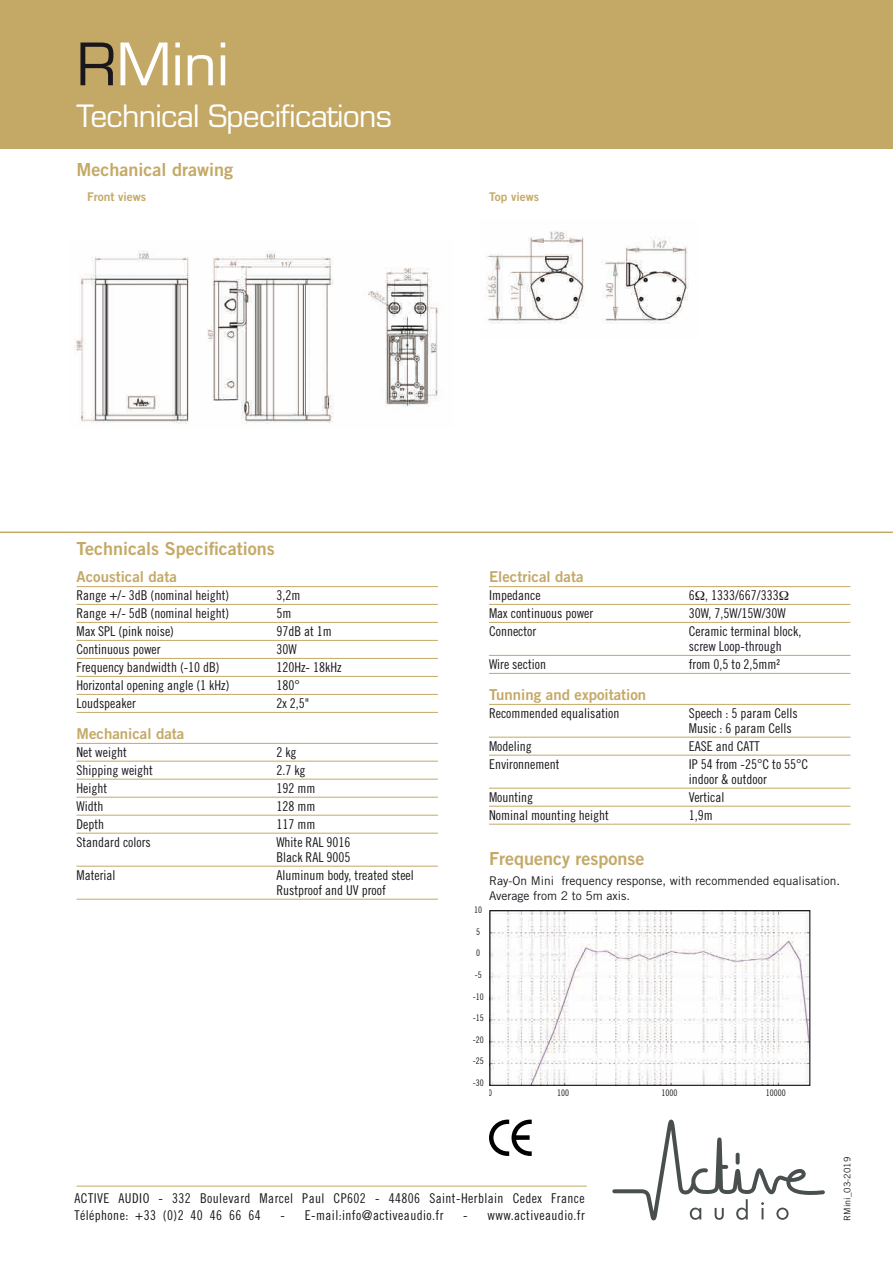
<style>
.page{position:relative;width:893px;height:1263px;background:#fff}
.page>*{position:absolute;margin:0;border:0;box-sizing:border-box;transform-origin:0 0}
.t1{font:57px "Eurostile";color:#fff}
.t2{font:30px "Eurostile";letter-spacing:-.025em;color:#fff}
.t3{font:18px "Trade Gothic Bold Two";color:#c4a966}
.t4{font:15px "Trade Gothic Bold Two";color:#c4a966}
.t5{font:13.5px/15px "Trade Gothic Cond Eighteen";color:#1a171c}
.t6{font:13.5px/16.2px "Trade Gothic Cond Eighteen";letter-spacing:.03em;color:#1a171c}
.t7{font:12px/14.4px "Trade Gothic";color:#1a171c}
.t8{font:12px "Trade Gothic Bold Two";color:#c4a966}
.t9{font:9px "Trade Gothic Cond Eighteen";color:#1a171c}
.t10{font:9px "Trade Gothic";color:#1a171c}
.s1{color:#1a171c}
</style>
<div class="page">
<div style="left:0;top:0;width:893px;height:149px;background:#c4a966"></div>
<svg style="left:612px;top:1119px;width:213px;height:101px"></svg>
<hr style="left:0;top:531px;width:893px;height:2px;background:#c4a966">
<hr style="left:77px;top:1186px;width:510px;height:1px;background:#c4a966">
<svg style="left:489px;top:1119px;width:43px;height:37px"></svg>
<img style="left:491px;top:912px;width:317px;height:172px">
<div style="left:489px;top:910px;width:321px;height:176px;border:1px solid #1a171c"></div>
<hr style="left:489px;top:586px;width:361px;height:1px;background:#c4a966">
<hr style="left:489px;top:604px;width:361px;height:1px;background:#c4a966">
<hr style="left:489px;top:622px;width:361px;height:1px;background:#c4a966">
<hr style="left:489px;top:655px;width:361px;height:1px;background:#c4a966">
<hr style="left:489px;top:673px;width:361px;height:1px;background:#c4a966">
<hr style="left:489px;top:704px;width:361px;height:1px;background:#c4a966">
<hr style="left:489px;top:737px;width:361px;height:1px;background:#c4a966">
<hr style="left:489px;top:755px;width:361px;height:1px;background:#c4a966">
<hr style="left:489px;top:788px;width:361px;height:1px;background:#c4a966">
<hr style="left:489px;top:806px;width:361px;height:1px;background:#c4a966">
<hr style="left:489px;top:824px;width:361px;height:1px;background:#c4a966">
<hr style="left:77px;top:586px;width:361px;height:1px;background:#c4a966">
<hr style="left:77px;top:604px;width:361px;height:1px;background:#c4a966">
<hr style="left:77px;top:622px;width:361px;height:1px;background:#c4a966">
<hr style="left:77px;top:640px;width:361px;height:1px;background:#c4a966">
<hr style="left:77px;top:658px;width:361px;height:1px;background:#c4a966">
<hr style="left:77px;top:676px;width:361px;height:1px;background:#c4a966">
<hr style="left:77px;top:694px;width:361px;height:1px;background:#c4a966">
<hr style="left:77px;top:712px;width:361px;height:1px;background:#c4a966">
<hr style="left:77px;top:743px;width:361px;height:1px;background:#c4a966">
<hr style="left:77px;top:761px;width:361px;height:1px;background:#c4a966">
<hr style="left:77px;top:779px;width:361px;height:1px;background:#c4a966">
<hr style="left:77px;top:797px;width:361px;height:1px;background:#c4a966">
<hr style="left:77px;top:815px;width:361px;height:1px;background:#c4a966">
<hr style="left:77px;top:833px;width:361px;height:1px;background:#c4a966">
<hr style="left:77px;top:866px;width:361px;height:1px;background:#c4a966">
<hr style="left:77px;top:899px;width:361px;height:1px;background:#c4a966">
<img style="left:486px;top:230px;width:203px;height:94px">
<img style="left:74px;top:251px;width:364px;height:173px">
<h1 class="t1" style="left:77px;top:30px;width:154px"><span class="s1">R</span>Mini</h1>
<h2 class="t2" style="left:77px;top:98px;width:317px">Technical Specifications</h2>
<h3 class="t3" style="left:77px;top:159px;width:158px">Mechanical drawing</h3>
<p class="t8" style="left:87px;top:189px;width:60px">Front views</p>
<p class="t8" style="left:489px;top:189px;width:52px">Top views</p>
<h3 class="t3" style="left:77px;top:537px;width:200px">Technicals Specifications</h3>
<p class="t4" style="left:77px;top:567px;width:102px">Acoustical data</p>
<p class="t5" style="left:77px;top:587px;width:154px">Range +/- 3dB (nominal height)</p>
<p class="t5" style="left:276px;top:587px;width:25px">3,2m</p>
<p class="t5" style="left:77px;top:605px;width:154px">Range +/- 5dB (nominal height)</p>
<p class="t5" style="left:276px;top:605px;width:16px">5m</p>
<p class="t5" style="left:77px;top:623px;width:99px">Max SPL (pink noise)</p>
<p class="t5" style="left:276px;top:623px;width:57px">97dB at 1m</p>
<p class="t5" style="left:77px;top:641px;width:85px">Continuous power</p>
<p class="t5" style="left:276px;top:641px;width:22px">30W</p>
<p class="t5" style="left:77px;top:659px;width:145px">Frequency bandwidth (-10 dB)</p>
<p class="t5" style="left:276px;top:659px;width:67px">120Hz- 18kHz</p>
<p class="t5" style="left:77px;top:677px;width:154px">Horizontal opening angle (1 kHz)</p>
<p class="t5" style="left:276px;top:677px;width:25px">180°</p>
<p class="t5" style="left:77px;top:695px;width:61px">Loudspeaker</p>
<p class="t5" style="left:276px;top:695px;width:34px">2x 2,5"</p>
<p class="t4" style="left:77px;top:724px;width:109px">Mechanical data</p>
<p class="t5" style="left:77px;top:744px;width:52px">Net weight</p>
<p class="t5" style="left:276px;top:744px;width:22px">2 kg</p>
<p class="t5" style="left:77px;top:762px;width:78px">Shipping weight</p>
<p class="t5" style="left:276px;top:762px;width:31px">2.7 kg</p>
<p class="t5" style="left:77px;top:780px;width:32px">Height</p>
<p class="t5" style="left:276px;top:780px;width:40px">192 mm</p>
<p class="t5" style="left:77px;top:798px;width:28px">Width</p>
<p class="t5" style="left:276px;top:798px;width:40px">128 mm</p>
<p class="t5" style="left:77px;top:816px;width:29px">Depth</p>
<p class="t5" style="left:276px;top:816px;width:40px">117 mm</p>
<p class="t5" style="left:77px;top:834px;width:76px">Standard colors</p>
<p class="t5" style="left:276px;top:834px;width:76px">White RAL 9016<br>Black RAL 9005</p>
<p class="t5" style="left:77px;top:867px;width:40px">Material</p>
<p class="t5" style="left:276px;top:867px;width:139px">Aluminum body, treated steel<br>Rustproof and UV proof</p>
<p class="t4" style="left:489px;top:567px;width:96px">Electrical data</p>
<p class="t5" style="left:489px;top:587px;width:53px">Impedance</p>
<p class="t5" style="left:689px;top:587px;width:91px">6 , 1333/667/333</p>
<p class="t5" style="left:489px;top:605px;width:106px">Max continuous power</p>
<p class="t5" style="left:689px;top:605px;width:98px">30W, 7,5W/15W/30W</p>
<p class="t5" style="left:489px;top:623px;width:49px">Connector</p>
<p class="t5" style="left:689px;top:623px;width:114px">Ceramic terminal block, screw Loop-through</p>
<p class="t5" style="left:489px;top:656px;width:58px">Wire section</p>
<p class="t5" style="left:689px;top:656px;width:93px">from 0,5 to 2,5mm²</p>
<p class="t4" style="left:489px;top:685px;width:159px">Tunning and expoitation</p>
<p class="t5" style="left:489px;top:705px;width:132px">Recommended equalisation</p>
<p class="t5" style="left:689px;top:705px;width:110px">Speech : 5 param Cells<br>Music : 6 param Cells</p>
<p class="t5" style="left:489px;top:738px;width:44px">Modeling</p>
<p class="t5" style="left:689px;top:738px;width:72px">EASE and CATT</p>
<p class="t5" style="left:489px;top:756px;width:72px">Environnement</p>
<p class="t5" style="left:689px;top:756px;width:121px">IP 54 from -25°C to 55°C indoor &amp; outdoor</p>
<p class="t5" style="left:489px;top:789px;width:46px">Mounting</p>
<p class="t5" style="left:689px;top:789px;width:37px">Vertical</p>
<p class="t5" style="left:489px;top:807px;width:121px">Nominal mounting height</p>
<p class="t5" style="left:689px;top:807px;width:25px">1,9m</p>
<h3 class="t3" style="left:489px;top:847px;width:157px">Frequency response</h3>
<p class="t7" style="left:489px;top:874px;width:352px">Ray-On Mini frequency response, with recommended equalisation.<br>Average from 2 to 5m axis.</p>
<p class="t9" style="left:474px;top:904px;width:9px">10</p>
<p class="t9" style="left:476px;top:926px;width:5px">5</p>
<p class="t9" style="left:476px;top:948px;width:5px">0</p>
<p class="t9" style="left:475px;top:969px;width:8px">-5</p>
<p class="t9" style="left:473px;top:991px;width:12px">-10</p>
<p class="t9" style="left:473px;top:1012px;width:12px">-15</p>
<p class="t9" style="left:473px;top:1034px;width:12px">-20</p>
<p class="t9" style="left:473px;top:1056px;width:12px">-25</p>
<p class="t9" style="left:473px;top:1077px;width:12px">-30</p>
<p class="t9" style="left:488px;top:1087px;width:5px">0</p>
<p class="t9" style="left:557px;top:1087px;width:13px">100</p>
<p class="t9" style="left:662px;top:1087px;width:17px">1000</p>
<p class="t9" style="left:766px;top:1087px;width:21px">10000</p>
<p class="t6" style="left:74px;top:1190px;width:512px">ACTIVE AUDIO - 332 Boulevard Marcel Paul CP602 - 44806 Saint-Herblain Cedex France<br>Téléphone: +33 (0)2 40 46 66 64</p>
<p class="t6" style="left:281px;top:1206px;width:164px">- E-mail:info@activeaudio.fr</p>
<p class="t6" style="left:463px;top:1206px;width:123px">- www.activeaudio.fr</p>
<p class="t10" style="left:842px;top:1221px;width:65px;rotate:-90deg">RMini_03-2019</p>
</div>
